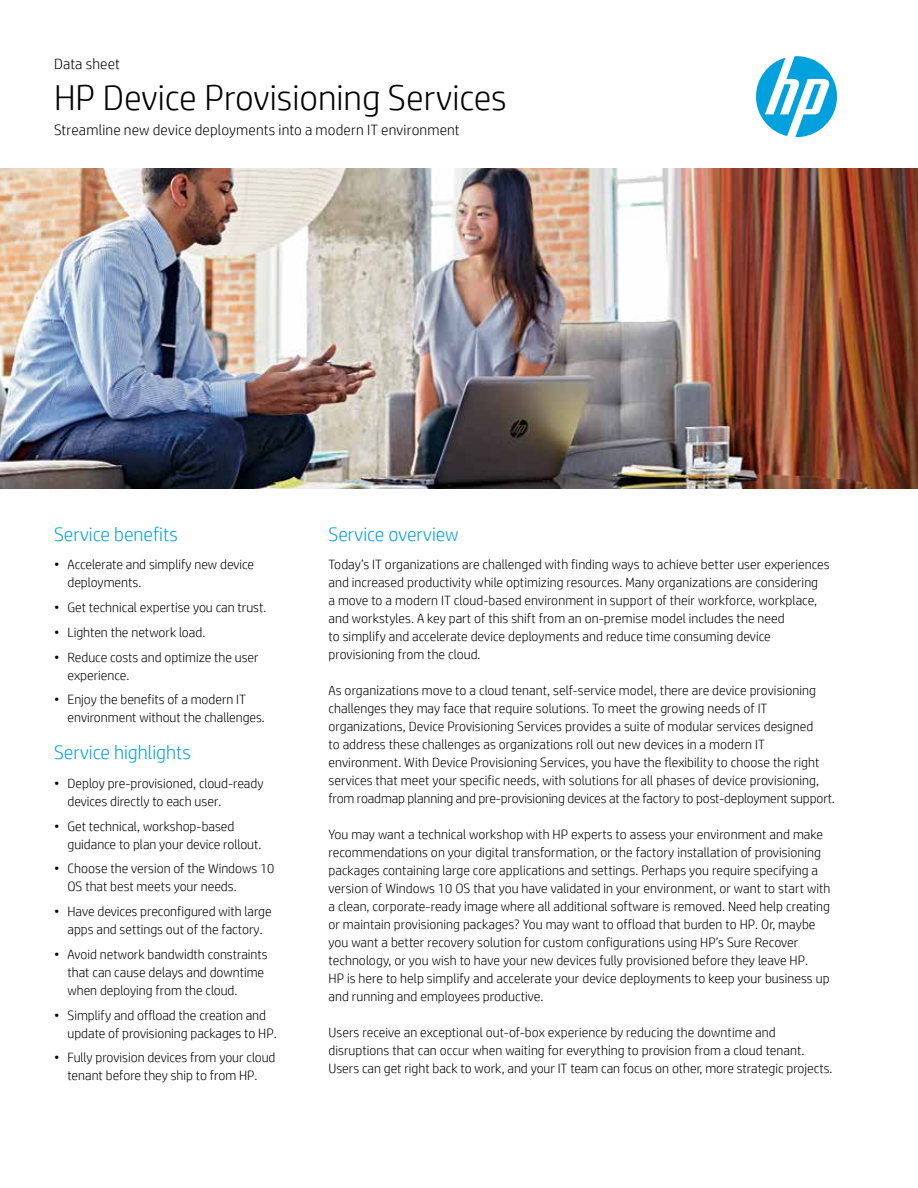
<style>
.page{position:relative;width:918px;height:1188px;background:#fff}
.page>*{position:absolute;margin:0;border:0;box-sizing:border-box;transform-origin:0 0}
.t1{font:300 36px "HP Simplified";color:#000}
.t2{font:300 19.5px "HP Simplified";color:#00a1dd}
.t3{font:300 15px "HP Simplified";letter-spacing:.01em;color:#000}
.t4{font:300 13.5px/18px "HP Simplified";color:#000}
</style>
<div class="page">
<img style="left:0;top:169px;width:918px;height:320px">
<svg style="left:756px;top:56px;width:81px;height:81px"></svg>
<p class="t3" style="left:54px;top:54px;width:67px">Data sheet</p>
<h1 class="t1" style="left:54px;top:74px;width:454px">HP Device Provisioning Services</h1>
<p class="t3" style="left:54px;top:120px;width:407px">Streamline new device deployments into a modern IT environment</p>
<h2 class="t2" style="left:54px;top:521px;width:125px">Service benefits</h2>
<p class="t4" style="left:68px;top:555px;width:188px;text-indent:-14px">• Accelerate and simplify new device deployments.</p>
<p class="t4" style="left:54px;top:598px;width:214px">• Get technical expertise you can trust.</p>
<p class="t4" style="left:54px;top:623px;width:153px">• Lighten the network load.</p>
<p class="t4" style="left:68px;top:648px;width:193px;text-indent:-14px">• Reduce costs and optimize the user experience.</p>
<p class="t4" style="left:68px;top:690px;width:199px;text-indent:-14px">• Enjoy the benefits of a modern IT environment without the challenges.</p>
<h2 class="t2" style="left:54px;top:740px;width:138px">Service highlights</h2>
<p class="t4" style="left:68px;top:774px;width:198px;text-indent:-14px">• Deploy pre-provisioned, cloud-ready devices directly to each user.</p>
<p class="t4" style="left:68px;top:817px;width:196px;text-indent:-14px">• Get technical, workshop-based guidance to plan your device rollout.</p>
<p class="t4" style="left:68px;top:859px;width:209px;text-indent:-14px">• Choose the version of the Windows 10<br>OS that best meets your needs.</p>
<p class="t4" style="left:54px;top:902px;width:219px;text-align:center">• Have devices preconfigured with large apps and settings out of the factory.</p>
<p class="t4" style="left:68px;top:945px;width:202px;text-indent:-14px">• Avoid network bandwidth constraints that can cause delays and downtime when deploying from the cloud.</p>
<p class="t4" style="left:68px;top:1006px;width:211px;text-indent:-14px">• Simplify and offload the creation and update of provisioning packages to HP.</p>
<p class="t4" style="left:54px;top:1048px;width:223px;text-align:center">• Fully provision devices from your cloud tenant before they ship to from HP.</p>
<h2 class="t2" style="left:328px;top:521px;width:132px">Service overview</h2>
<p class="t4" style="left:328px;top:555px;width:503px">Today’s IT organizations are challenged with finding ways to achieve better user experiences and increased productivity while optimizing resources. Many organizations are considering<br>a move to a modern IT cloud-based environment in support of their workforce, workplace, and workstyles. A key part of this shift from an on-premise model includes the need<br>to simplify and accelerate device deployments and reduce time consuming device provisioning from the cloud.</p>
<p class="t4" style="left:328px;top:681px;width:508px">As organizations move to a cloud tenant, self-service model, there are device provisioning challenges they may face that require solutions. To meet the growing needs of IT organizations, Device Provisioning Services provides a suite of modular services designed<br>to address these challenges as organizations roll out new devices in a modern IT environment. With Device Provisioning Services, you have the flexibility to choose the right services that meet your specific needs, with solutions for all phases of device provisioning, from roadmap planning and pre-provisioning devices at the factory to post-deployment support.</p>
<p class="t4" style="left:328px;top:825px;width:504px">You may want a technical workshop with HP experts to assess your environment and make recommendations on your digital transformation, or the factory installation of provisioning packages containing large core applications and settings. Perhaps you require specifying a version of Windows 10 OS that you have validated in your environment, or want to start with a clean, corporate-ready image where all additional software is removed. Need help creating or maintain provisioning packages? You may want to offload that burden to HP. Or, maybe you want a better recovery solution for custom configurations using HP’s Sure Recover technology, or you wish to have your new devices fully provisioned before they leave HP.<br>HP is here to help simplify and accelerate your device deployments to keep your business up and running and employees productive.</p>
<p class="t4" style="left:328px;top:1023px;width:506px">Users receive an exceptional out-of-box experience by reducing the downtime and disruptions that can occur when waiting for everything to provision from a cloud tenant.<br>Users can get right back to work, and your IT team can focus on other, more strategic projects.</p>
</div>
